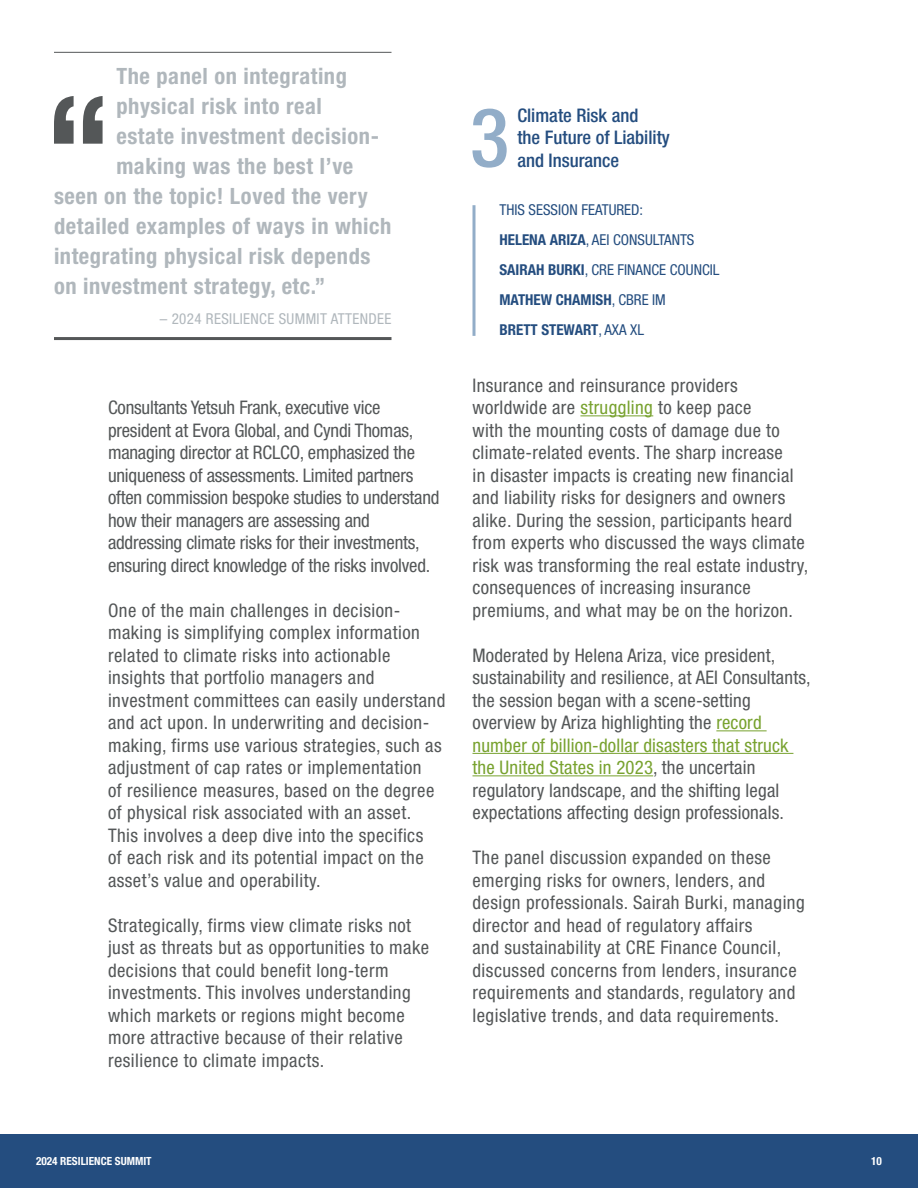
<style>
.page{position:relative;width:918px;height:1188px;background:#fff}
.page>*{position:absolute;margin:0;border:0;box-sizing:border-box;transform-origin:0 0}
.QUOTATION{font:700 condensed 148.5px "Helvetica Neue LT Std";color:#545758}
.TEXT{font:500 condensed 81.75px "Helvetica Neue LT Std";color:#92adc8}
.QUOTATION-2{font:700 condensed 22.5px "Helvetica Neue LT Std";letter-spacing:.025em;color:#b0b7bc}
.TEXT-2{font:condensed 18.75px/22.5px "Helvetica Neue LT Std";letter-spacing:.02em;color:#545758}
.TEXT-3{font:condensed 18.75px/22.5px "Helvetica Neue LT Std";letter-spacing:-.01em;color:#545758}
.TEXT-4{font:500 condensed 18.75px/22.5px "Helvetica Neue LT Std";color:#244d7f}
.SESSION_NAME_BOX{font:condensed 15px "Helvetica Neue LT Std";color:#244d7f}
.SESSION_NAME_BOX-2{font:700 condensed 15px "Helvetica Neue LT Std";color:#244d7f}
.QUOTATION_BY_LINE{font:condensed 15px "Helvetica Neue LT Std";letter-spacing:.025em;color:#b0b7bc}
.t1{font:700 condensed 11.25px "Helvetica Neue LT Std";color:#fff}
.s1{font-weight:700}
.s2{font-weight:400}
.s3{color:#78a22f}
</style>
<div class="page">
<hr style="left:580px;top:415px;width:73px;height:1px;background:#78a22f">
<hr style="left:716px;top:730px;width:51px;height:1px;background:#78a22f">
<hr style="left:472px;top:753px;width:321px;height:1px;background:#78a22f">
<hr style="left:472px;top:775px;width:181px;height:1px;background:#78a22f">
<hr style="left:54px;top:52px;width:338px;height:1px;background:#545758">
<hr style="left:54px;top:337px;width:338px;height:3px;background:#545758">
<div style="left:0;top:1134px;width:918px;height:54px;background:#244d7f"></div>
<svg style="left:472px;top:205px;width:4px;height:131px"></svg>
<p class="QUOTATION-2" style="left:116px;top:62px;width:232px">The panel on integrating</p>
<p class="QUOTATION-2" style="left:116px;top:92px;width:207px">physical risk into real</p>
<p class="QUOTATION-2" style="left:116px;top:122px;width:264px">estate investment decision-</p>
<p class="QUOTATION-2" style="left:116px;top:152px;width:238px">making was the best I’ve</p>
<p class="QUOTATION-2" style="left:54px;top:182px;width:315px">seen on the topic! Loved the very</p>
<p class="QUOTATION-2" style="left:54px;top:212px;width:339px">detailed examples of ways in which</p>
<p class="QUOTATION-2" style="left:54px;top:242px;width:318px">integrating physical risk depends</p>
<p class="QUOTATION-2" style="left:54px;top:272px;width:273px">on investment strategy, etc.”</p>
<p class="QUOTATION_BY_LINE" style="left:160px;top:310px;width:233px">– 2024 RESILIENCE SUMMIT ATTENDEE</p>
<p class="QUOTATION" style="left:44px;top:59px;width:70px">“</p>
<p class="TEXT-3" style="left:108px;top:396px;width:333px">Consultants Yetsuh Frank, executive vice president at Evora Global, and Cyndi Thomas, managing director at RCLCO, emphasized the uniqueness of assessments. Limited partners often commission bespoke studies to understand how their managers are assessing and addressing climate risks for their investments, ensuring direct knowledge of the risks involved.</p>
<p class="TEXT-2" style="left:108px;top:599px;width:339px">One of the main challenges in decision&shy;making is simplifying complex information related to climate risks into actionable insights that portfolio managers and investment committees can easily understand and act upon. In underwriting and decision&shy;making, firms use various strategies, such as adjustment of cap rates or implementation<br>of resilience measures, based on the degree of physical risk associated with an asset.<br>This involves a deep dive into the specifics<br>of each risk and its potential impact on the asset’s value and operability.</p>
<p class="TEXT-2" style="left:108px;top:914px;width:323px">Strategically, firms view climate risks not just as threats but as opportunities to make decisions that could benefit long-term investments. This involves understanding which markets or regions might become more attractive because of their relative resilience to climate impacts.</p>
<p class="TEXT" style="left:470px;top:89px;width:41px">3</p>
<p class="TEXT-4" style="left:517px;top:103px;width:154px">Climate Risk and<br>the Future of Liability and Insurance</p>
<p class="SESSION_NAME_BOX" style="left:500px;top:201px;width:145px">THIS SESSION FEATURED:</p>
<p class="SESSION_NAME_BOX" style="left:500px;top:231px;width:196px"><span class="s1">HELENA ARIZA</span>, AEI CONSULTANTS</p>
<p class="SESSION_NAME_BOX" style="left:500px;top:261px;width:222px"><span class="s1">SAIRAH BURKI</span>, CRE FINANCE COUNCIL</p>
<p class="SESSION_NAME_BOX-2" style="left:500px;top:290px;width:168px">MATHEW CHAMISH<span class="s2">, CBRE IM</span></p>
<p class="SESSION_NAME_BOX-2" style="left:500px;top:320px;width:146px">BRETT STEWART<span class="s2">, AXA XL</span></p>
<p class="TEXT-2" style="left:472px;top:374px;width:337px">Insurance and reinsurance providers worldwide are <span class="s3">struggling</span> to keep pace<br>with the mounting costs of damage due to climate-related events. The sharp increase<br>in disaster impacts is creating new financial and liability risks for designers and owners alike. During the session, participants heard from experts who discussed the ways climate risk was transforming the real estate industry, consequences of increasing insurance premiums, and what may be on the horizon.</p>
<p class="TEXT-2" style="left:472px;top:644px;width:340px">Moderated by Helena Ariza, vice president, sustainability and resilience, at AEI Consultants, the session began with a scene-setting overview by Ariza highlighting the <span class="s3">record number of billion-dollar disasters that struck the United States in 2023</span>, the uncertain regulatory landscape, and the shifting legal expectations affecting design professionals.</p>
<p class="TEXT-2" style="left:472px;top:846px;width:334px">The panel discussion expanded on these emerging risks for owners, lenders, and design professionals. Sairah Burki, managing director and head of regulatory affairs<br>and sustainability at CRE Finance Council, discussed concerns from lenders, insurance requirements and standards, regulatory and legislative trends, and data requirements.</p>
<p class="t1" style="left:36px;top:1154px;width:117px">2024 RESILIENCE SUMMIT</p>
<p class="t1" style="left:871px;top:1154px;width:12px">10</p>
</div>
